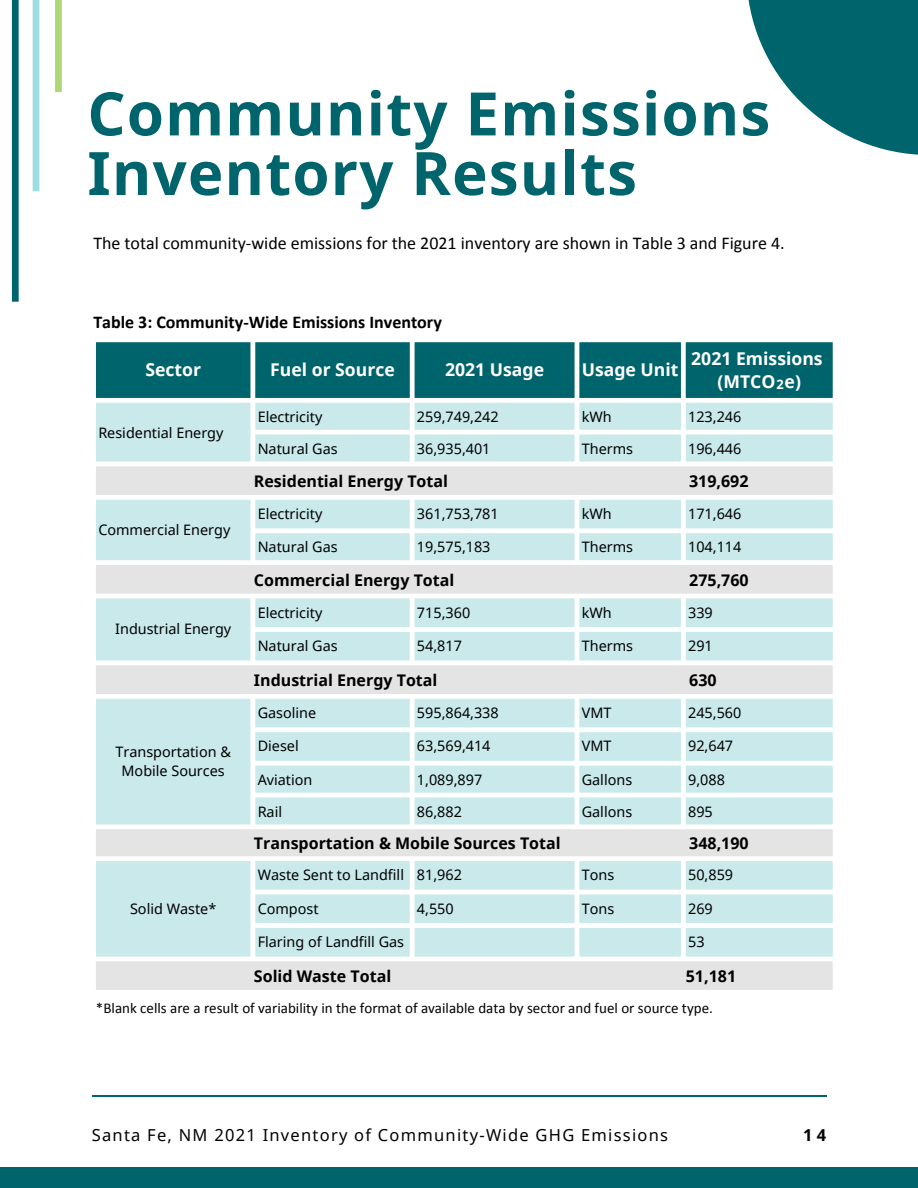
<style>
.page{position:relative;width:918px;height:1188px;background:#fff}
.page>*{position:absolute;margin:0;border:0;box-sizing:border-box;transform-origin:0 0}
.t1{font:700 60px/59.7px "Noto Sans";letter-spacing:.02em;color:#00646c}
.t2{font:18px "Calibri";color:#000}
.t3{font:700 18px "Calibri";color:#000}
.t4{font:700 17.55px/23.7px "Noto Sans";color:#fff;text-align:center}
.t5{font:16.5px "Noto Sans";letter-spacing:.075em;color:#000}
.t6{font:700 16.5px "Noto Sans";color:#000}
.t7{font:700 16.05px "Noto Sans";color:#000}
.t8{font:15px "Calibri";color:#000}
.t9{font:14.4px/19.2px "Noto Sans";color:#000;text-align:center}
.t10{font:700 12.75px "Noto Sans";color:#fff}
</style>
<div class="page">
<div style="left:33px;top:0;width:6px;height:191px;background:#9fdde4"></div>
<div style="left:55px;top:0;width:7px;height:92px;background:#afd778"></div>
<div style="left:12px;top:0;width:7px;height:302px;background:#00646c"></div>
<div style="left:0;top:1168px;width:918px;height:20px;background:#00646c"></div>
<svg style="left:748px;top:0;width:170px;height:155px;fill:#00646c"></svg>
<hr style="left:92px;top:1095px;width:734px;height:1px;background:#00646c">
<div style="left:96px;top:342px;width:737px;height:56px;background:#00646c"></div>
<svg style="left:96px;top:403px;width:737px;height:59px;background:#ceebec"></svg>
<svg style="left:96px;top:466px;width:737px;height:524px;background:#d8eaeb"></svg>
<h1 class="t1" style="left:87px;top:82px;width:684px">Community Emissions<br>Inventory Results</h1>
<p class="t2" style="left:93px;top:235px;width:693px">The total community-wide emissions for the 2021 inventory are shown in Table 3 and Figure 4.</p>
<p class="t3" style="left:93px;top:314px;width:350px">Table 3: Community-Wide Emissions Inventory</p>
<p class="t4" style="left:145px;top:357px;width:57px">Sector</p>
<p class="t4" style="left:270px;top:357px;width:126px">Fuel or Source</p>
<p class="t4" style="left:445px;top:357px;width:101px">2021 Usage</p>
<p class="t4" style="left:582px;top:357px;width:98px">Usage Unit</p>
<p class="t4" style="left:691px;top:346px;width:133px">2021 Emissions (MTCO e)</p>
<p class="t9" style="left:98px;top:422px;width:127px">Residential Energy</p>
<p class="t10" style="left:777px;top:376px;width:9px">2</p>
<p class="t9" style="left:258px;top:407px;width:66px">Electricity</p>
<p class="t9" style="left:417px;top:407px;width:83px">259,749,242</p>
<p class="t9" style="left:582px;top:407px;width:31px">kWh</p>
<p class="t9" style="left:688px;top:407px;width:55px">123,246</p>
<p class="t9" style="left:258px;top:438px;width:82px">Natural Gas</p>
<p class="t9" style="left:417px;top:438px;width:75px">36,935,401</p>
<p class="t9" style="left:582px;top:438px;width:53px">Therms</p>
<p class="t9" style="left:688px;top:438px;width:55px">196,446</p>
<p class="t9" style="left:98px;top:519px;width:134px">Commercial Energy</p>
<p class="t9" style="left:115px;top:619px;width:117px">Industrial Energy</p>
<p class="t9" style="left:116px;top:742px;width:117px">Transportation &amp;<br>Mobile Sources</p>
<p class="t9" style="left:130px;top:899px;width:88px">Solid Waste*</p>
<p class="t7" style="left:254px;top:470px;width:196px">Residential Energy Total</p>
<p class="t7" style="left:689px;top:470px;width:61px">319,692</p>
<p class="t9" style="left:258px;top:504px;width:66px">Electricity</p>
<p class="t9" style="left:417px;top:504px;width:83px">361,753,781</p>
<p class="t9" style="left:582px;top:504px;width:31px">kWh</p>
<p class="t9" style="left:688px;top:504px;width:55px">171,646</p>
<p class="t9" style="left:258px;top:537px;width:82px">Natural Gas</p>
<p class="t9" style="left:417px;top:537px;width:75px">19,575,183</p>
<p class="t9" style="left:582px;top:537px;width:53px">Therms</p>
<p class="t9" style="left:688px;top:537px;width:55px">104,114</p>
<p class="t7" style="left:254px;top:569px;width:202px">Commercial Energy Total</p>
<p class="t7" style="left:689px;top:569px;width:61px">275,760</p>
<p class="t9" style="left:258px;top:602px;width:66px">Electricity</p>
<p class="t9" style="left:417px;top:602px;width:55px">715,360</p>
<p class="t9" style="left:582px;top:602px;width:31px">kWh</p>
<p class="t9" style="left:688px;top:602px;width:26px">339</p>
<p class="t9" style="left:258px;top:636px;width:82px">Natural Gas</p>
<p class="t9" style="left:417px;top:636px;width:47px">54,817</p>
<p class="t9" style="left:582px;top:636px;width:53px">Therms</p>
<p class="t9" style="left:688px;top:636px;width:26px">291</p>
<p class="t7" style="left:254px;top:668px;width:185px">Industrial Energy Total</p>
<p class="t7" style="left:689px;top:668px;width:29px">630</p>
<p class="t9" style="left:258px;top:703px;width:60px">Gasoline</p>
<p class="t9" style="left:417px;top:703px;width:83px">595,864,338</p>
<p class="t9" style="left:582px;top:703px;width:31px">VMT</p>
<p class="t9" style="left:688px;top:703px;width:55px">245,560</p>
<p class="t9" style="left:258px;top:736px;width:43px">Diesel</p>
<p class="t9" style="left:417px;top:736px;width:75px">63,569,414</p>
<p class="t9" style="left:582px;top:736px;width:31px">VMT</p>
<p class="t9" style="left:688px;top:736px;width:47px">92,647</p>
<p class="t9" style="left:258px;top:770px;width:56px">Aviation</p>
<p class="t9" style="left:417px;top:770px;width:67px">1,089,897</p>
<p class="t9" style="left:582px;top:770px;width:52px">Gallons</p>
<p class="t9" style="left:688px;top:770px;width:38px">9,088</p>
<p class="t9" style="left:258px;top:801px;width:26px">Rail</p>
<p class="t9" style="left:417px;top:801px;width:47px">86,882</p>
<p class="t9" style="left:582px;top:801px;width:52px">Gallons</p>
<p class="t9" style="left:688px;top:801px;width:26px">895</p>
<p class="t7" style="left:254px;top:832px;width:308px">Transportation &amp; Mobile Sources Total</p>
<p class="t7" style="left:689px;top:832px;width:61px">348,190</p>
<p class="t9" style="left:258px;top:865px;width:206px">Waste Sent to Landfill 81,962</p>
<p class="t9" style="left:582px;top:865px;width:34px">Tons</p>
<p class="t9" style="left:688px;top:865px;width:47px">50,859</p>
<p class="t9" style="left:258px;top:898px;width:62px">Compost</p>
<p class="t9" style="left:417px;top:898px;width:38px">4,550</p>
<p class="t9" style="left:582px;top:898px;width:34px">Tons</p>
<p class="t9" style="left:688px;top:898px;width:26px">269</p>
<p class="t9" style="left:258px;top:932px;width:148px">Flaring of Landfill Gas</p>
<p class="t9" style="left:688px;top:932px;width:18px">53</p>
<p class="t7" style="left:254px;top:965px;width:139px">Solid Waste Total</p>
<p class="t7" style="left:686px;top:965px;width:52px">51,181</p>
<p class="t8" style="left:96px;top:1002px;width:618px">*Blank cells are a result of variability in the format of available data by sector and fuel or source type.</p>
<p class="t5" style="left:92px;top:1124px;width:578px">Santa Fe, NM 2021 Inventory of Community-Wide GHG Emissions</p>
<p class="t6" style="left:803px;top:1124px;width:24px">14</p>
</div>
